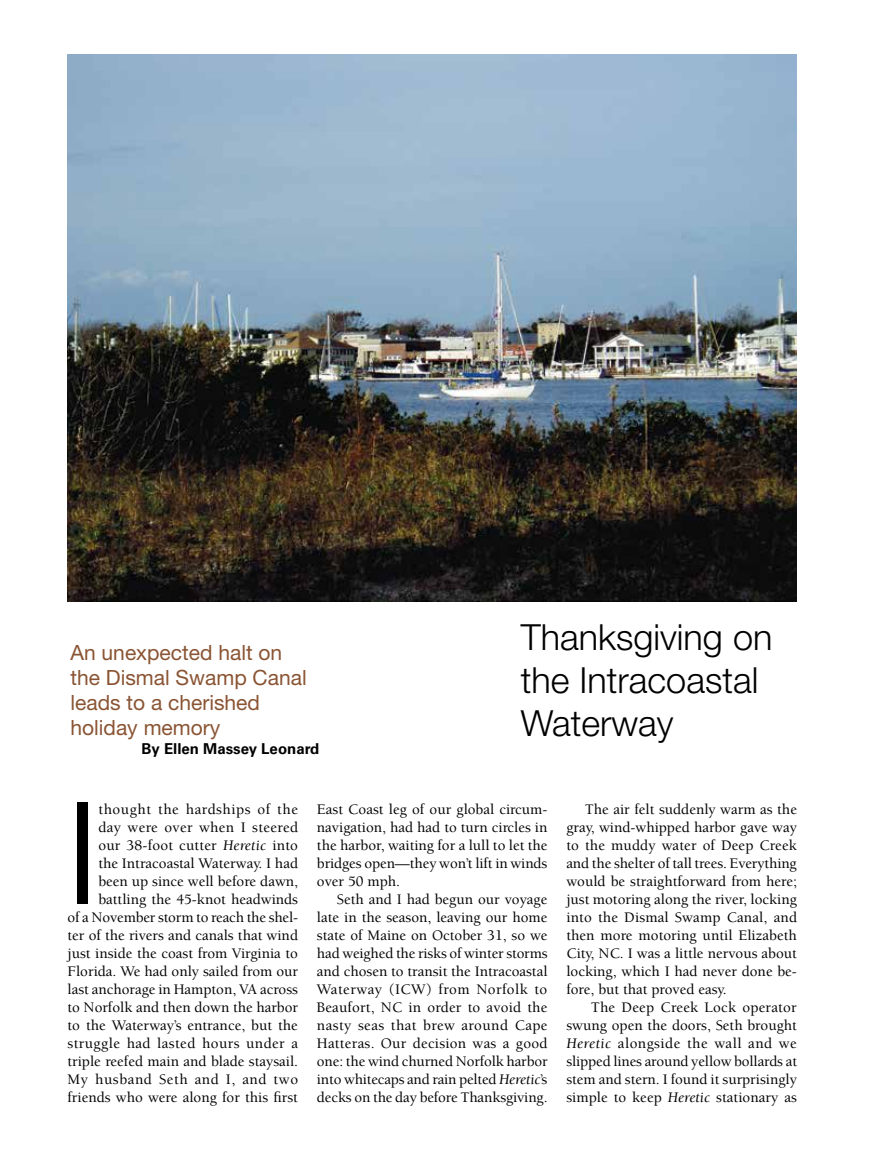
<style>
.page{position:relative;width:878px;height:1175px;background:#fff}
.page>*{position:absolute;margin:0;border:0;box-sizing:border-box;transform-origin:0 0}
.t1{font:136.65px "Avant Garde";color:#000}
.t2{font:300 36px/43.2px "Helvetica Neue";color:#000}
.t3{font:21px/25.2px "Helvetica Neue";color:#8a5433}
.t4{font:500 15px/18px "Berkeley";color:#000;text-align:justify}
.t5{font:700 15px "Univers";color:#000}
.s1{font-weight:400;font-style:italic}
</style>
<div class="page">
<img style="left:68px;top:54px;width:728px;height:547px">
<h3 class="t3" style="left:70px;top:639px;width:238px">An unexpected halt on the Dismal Swamp Canal leads to a cherished holiday memory</h3>
<p class="t5" style="left:141px;top:739px;width:179px">By Ellen Massey Leonard</p>
<h2 class="t2" style="left:521px;top:614px;width:253px">Thanksgiving on the Intracoastal<br>Waterway</h2>
<h1 class="t1" style="left:68px;top:773px;width:32px">I</h1>
<p class="t4" style="left:68px;top:800px;width:232px;text-align:right">thought the hardships of the<br>day were over when I steered<br>our 38-foot cutter <span class="s1">Heretic</span> into<br>the Intracoastal Waterway. I had been up since well before dawn, battling the 45-knot headwinds<br>of a November storm to reach the shel&shy;ter of the rivers and canals that wind just inside the coast from Virginia to Florida. We had only sailed from our last anchorage in Hampton, VA across to Norfolk and then down the harbor to the Waterway’s entrance, but the struggle had lasted hours under a triple reefed main and blade staysail.<br>My husband Seth and I, and two friends who were along for this first</p>
<p class="t4" style="left:317px;top:800px;width:232px">East Coast leg of our global circum&shy;navigation, had had to turn circles in the harbor, waiting for a lull to let the bridges open—they won’t lift in winds over 50 mph.</p>
<p class="t4" style="left:317px;top:890px;width:232px;text-indent:20px">Seth and I had begun our voyage late in the season, leaving our home state of Maine on October 31, so we had weighed the risks of winter storms and chosen to transit the Intracoastal Waterway (ICW) from Norfolk to Beaufort, NC in order to avoid the nasty seas that brew around Cape Hatteras. Our decision was a good one: the wind churned Norfolk harbor into whitecaps and rain pelted <span class="s1">Heretic</span>’s decks on the day before Thanksgiving.</p>
<p class="t4" style="left:566px;top:800px;width:232px;text-indent:18px">The air felt suddenly warm as the gray, wind-whipped harbor gave way to the muddy water of Deep Creek and the shelter of tall trees. Everything would be straightforward from here; just motoring along the river, locking into the Dismal Swamp Canal, and then more motoring until Elizabeth City, NC. I was a little nervous about locking, which I had never done be&shy;fore, but that proved easy.</p>
<p class="t4" style="left:566px;top:998px;width:232px;text-indent:24px">The Deep Creek Lock operator swung open the doors, Seth brought <span class="s1">Heretic</span> alongside the wall and we slipped lines around yellow bollards at stem and stern. I found it surprisingly simple to keep <span class="s1">Heretic</span> stationary as</p>
</div>
